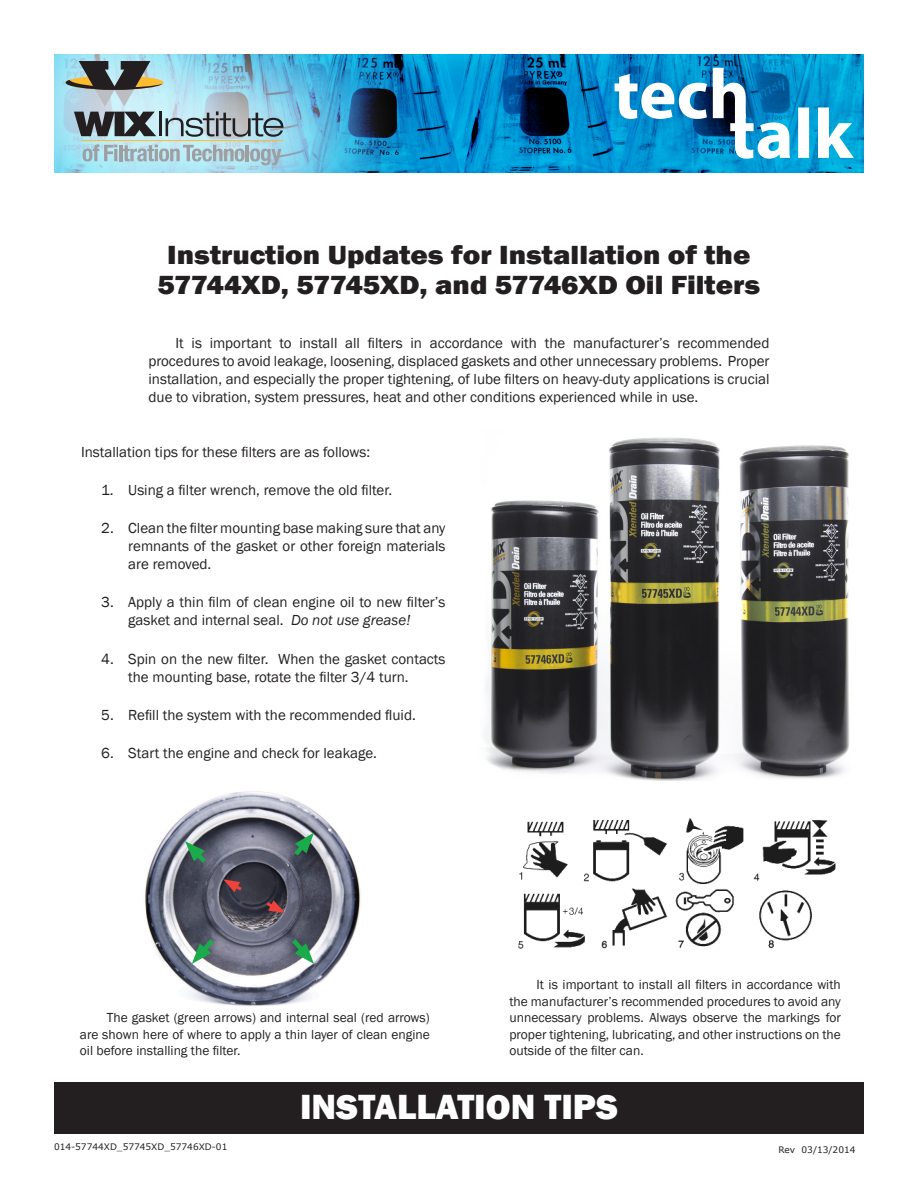
<style>
.page{position:relative;width:918px;height:1188px;background:#fff}
.page>*{position:absolute;margin:0;border:0;box-sizing:border-box;transform-origin:0 0}
.t1{font:800 36px "Franklin Gothic";color:#fff}
.t2{font:800 27px/30px "Franklin Gothic";color:#231f20;text-align:center;scale:1.1 1}
.t3{font:15px/18px "Franklin Gothic";color:#231f20;text-align:justify}
.t4{font:13.5px/16.5px "Franklin Gothic";color:#231f20;text-align:justify}
.t5{font:9px "Verdana";color:#231f20}
.s1{font-style:italic}
</style>
<div class="page">
<img style="left:421px;top:54px;width:443px;height:118px">
<div style="left:0;top:0;width:421px;height:305px;background:#fff;opacity:.82"></div>
<svg style="left:83px;top:145px;width:34px;height:17px"></svg>
<hr style="left:119px;top:145px;width:3px;height:16px;background:#9d9fa2">
<svg style="left:123px;top:145px;width:158px;height:20px;background:#acc8d1"></svg>
<svg style="left:66px;top:61px;width:218px;height:76px;background:#8eacb5"></svg>
<hr style="left:82px;top:140px;width:201px;height:1px;background:#fdbb2e">
<svg style="left:615px;top:68px;width:239px;height:91px"></svg>
<div style="left:54px;top:1082px;width:810px;height:52px;background:#231f20"></div>
<img style="left:145px;top:791px;width:216px;height:215px">
<img style="left:484px;top:437px;width:366px;height:343px">
<svg style="left:263px;top:899px;width:22px;height:14px"></svg>
<svg style="left:223px;top:879px;width:22px;height:14px"></svg>
<svg style="left:185px;top:841px;width:26px;height:27px"></svg>
<svg style="left:287px;top:934px;width:27px;height:30px"></svg>
<svg style="left:192px;top:934px;width:26px;height:30px"></svg>
<svg style="left:290px;top:833px;width:24px;height:27px"></svg>
<img style="left:518px;top:818px;width:318px;height:131px">
<p class="t2" style="left:157px;top:240px;width:549px">Instruction Updates for Installation of the<br>57744XD, 57745XD, and 57746XD Oil Filters</p>
<p class="t3" style="left:148px;top:334px;width:623px;text-indent:27px">It is important to install all filters in accordance with the manufacturer’s recommended procedures to avoid leakage, loosening, displaced gaskets and other unnecessary problems. Proper installation, and especially the proper tightening, of lube filters on heavy-duty applications is crucial due to vibration, system pressures, heat and other conditions experienced while in use.</p>
<p class="t3" style="left:81px;top:443px;width:291px">Installation tips for these filters are as follows:</p>
<p class="t3" style="left:101px;top:481px;width:293px">1. Using a filter wrench, remove the old filter.</p>
<p class="t3" style="left:128px;top:520px;width:319px;text-indent:-27px">2. Clean the filter mounting base making sure that any remnants of the gasket or other foreign materials are removed.</p>
<p class="t3" style="left:101px;top:594px;width:346px;text-align:center">3. Apply a thin film of clean engine oil to new filter’s gasket and internal seal. <span class="s1">Do not use grease!</span></p>
<p class="t3" style="left:128px;top:650px;width:319px;text-indent:-27px">4. Spin on the new filter. When the gasket contacts the mounting base, rotate the filter 3/4 turn.</p>
<p class="t3" style="left:101px;top:706px;width:316px">5. Refill the system with the recommended fluid.</p>
<p class="t3" style="left:101px;top:745px;width:277px">6. Start the engine and check for leakage.</p>
<p class="t4" style="left:80px;top:1010px;width:351px;text-indent:27px">The gasket (green arrows) and internal seal (red arrows) are shown here of where to apply a thin layer of clean engine oil before installing the filter.</p>
<p class="t4" style="left:509px;top:977px;width:333px;text-indent:27px">It is important to install all filters in accordance with the manufacturer’s recommended procedures to avoid any unnecessary problems. Always observe the markings for proper tightening, lubricating, and other instructions on the outside of the filter can.</p>
<p class="t5" style="left:54px;top:1141px;width:175px">014-57744XD_57745XD_57746XD-01</p>
<p class="t1" style="left:300px;top:1084px;width:319px">INSTALLATION TIPS</p>
<p class="t5" style="left:778px;top:1143px;width:79px">Rev 03/13/2014</p>
</div>
